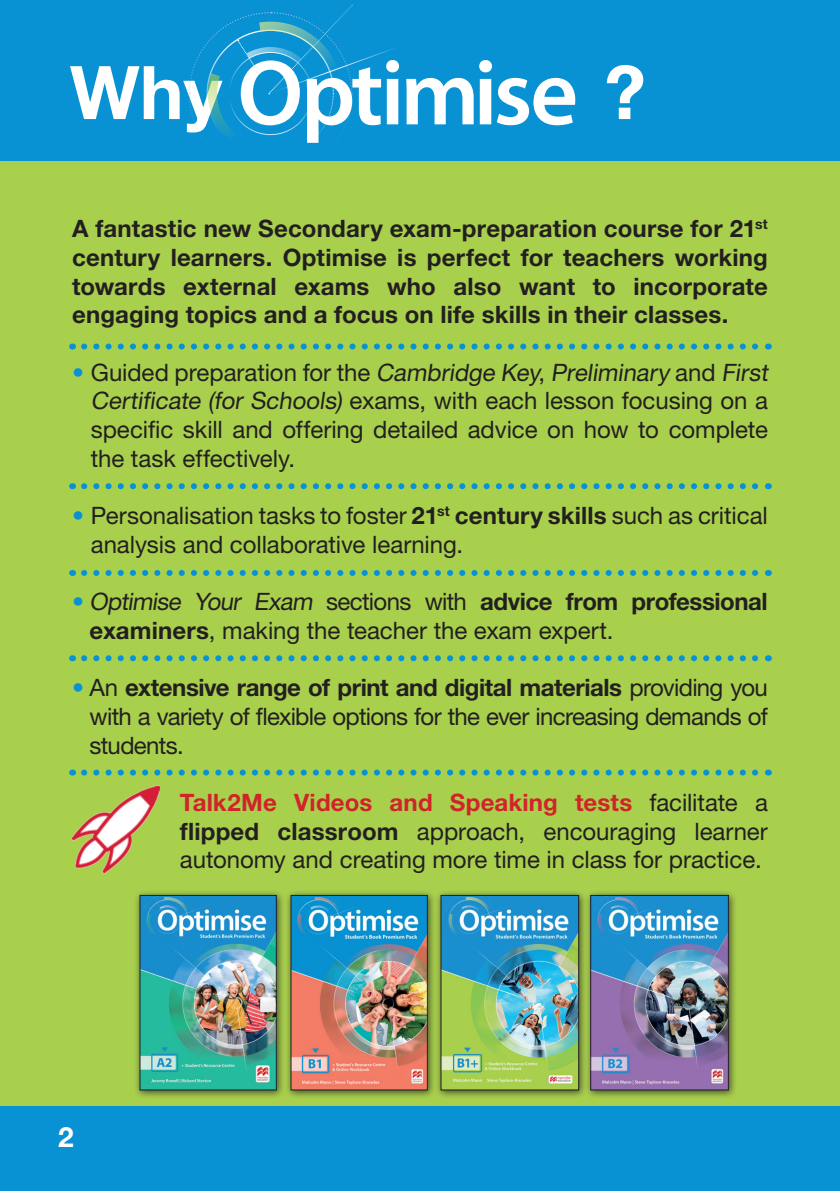
<style>
.page{position:relative;width:840px;height:1191px;background:#fff}
.page>*{position:absolute;margin:0;border:0;box-sizing:border-box;transform-origin:0 0}
.t1{font:600 93.2px "Myriad Pro";letter-spacing:-.045em;color:#fff}
.t2{font:700 28px "Helvetica Neue LT Std";color:#fff}
.t3{font:24px/28.8px "Helvetica Neue LT Std";letter-spacing:-.005em;color:#231f20}
.t4{font:700 24px/28.8px "Helvetica Neue LT Std";letter-spacing:.005em;color:#231f20;text-align:justify}
.s1{font-family:"Helvetica Neue LT Std";font-weight:700;font-size:74px}
.s2{color:#0892d3}
.s3{font-weight:700}
.s4{font-weight:700;color:#d1232a}
</style>
<div class="page">
<div style="left:0;top:1106px;width:839px;height:85px;background:#0892d3"></div>
<div style="left:0;top:0;width:839px;height:1106px;background:#a8d04d"></div>
<div style="left:0;top:0;width:839px;height:160px;background:#0892d3"></div>
<svg style="left:188px;top:5px;width:210px;height:156px"></svg>
<img style="left:72px;top:786px;width:88px;height:87px">
<svg style="left:84px;top:343px;width:675px;height:6px"></svg>
<svg style="left:84px;top:483px;width:674px;height:6px"></svg>
<svg style="left:84px;top:570px;width:674px;height:6px"></svg>
<svg style="left:84px;top:655px;width:674px;height:6px"></svg>
<svg style="left:84px;top:769px;width:675px;height:6px"></svg>
<div style="left:133px;top:888px;width:152px;height:211px;background:#231f20;opacity:.75"></div>
<img style="left:142px;top:897px;width:132px;height:191px">
<div style="left:284px;top:888px;width:152px;height:211px;background:#231f20;opacity:.75"></div>
<img style="left:292px;top:897px;width:133px;height:191px">
<div style="left:434px;top:888px;width:153px;height:211px;background:#231f20;opacity:.75"></div>
<img style="left:442px;top:897px;width:134px;height:191px">
<div style="left:583px;top:888px;width:154px;height:211px;background:#231f20;opacity:.75"></div>
<img style="left:592px;top:897px;width:134px;height:191px">
<div style="left:590px;top:895px;width:138px;height:195px;border:1px solid #231f20"></div>
<h1 class="t1" style="left:70px;top:41px;width:577px"><span class="s1">Why</span> Optimise <span class="s1">?</span></h1>
<p class="t4" style="left:72px;top:213px;width:697px">A fantastic new Secondary exam-preparation course for 21<sup>st </sup>century learners. Optimise is perfect for teachers working towards external exams who also want to incorporate engaging topics and a focus on life skills in their classes.</p>
<p class="t3" style="left:91px;top:357px;width:682px;text-indent:-19px"><span class="s2">•</span> Guided preparation for the Cambridge Key, Preliminary and First Certificate (for Schools) exams, with each lesson focusing on a specific skill and offering detailed advice on how to complete the task effectively.</p>
<p class="t3" style="left:91px;top:501px;width:678px;text-indent:-19px"><span class="s2">•</span> Personalisation tasks to foster <span class="s3">21</span><sup>st</sup> <span class="s3">century skills</span> such as critical analysis and collaborative learning.</p>
<p class="t3" style="left:89px;top:587px;width:679px;text-indent:-17px"><span class="s2">•</span> Optimise Your Exam sections with <span class="s3">advice from professional examiners</span>, making the teacher the exam expert.</p>
<p class="t3" style="left:89px;top:673px;width:679px;text-align:justify;text-indent:-17px"><span class="s2">•</span> An <span class="s3">extensive range of print and digital materials</span> providing you with a variety of flexible options for the ever increasing demands of students.</p>
<p class="t3" style="left:180px;top:787px;width:589px;text-align:justify"><span class="s4">Talk2Me Videos and Speaking tests</span> facilitate a <span class="s3">flipped classroom</span> approach, encouraging learner autonomy and creating more time in class for practice.</p>
<p class="t2" style="left:58px;top:1119px;width:17px">2</p>
</div>
